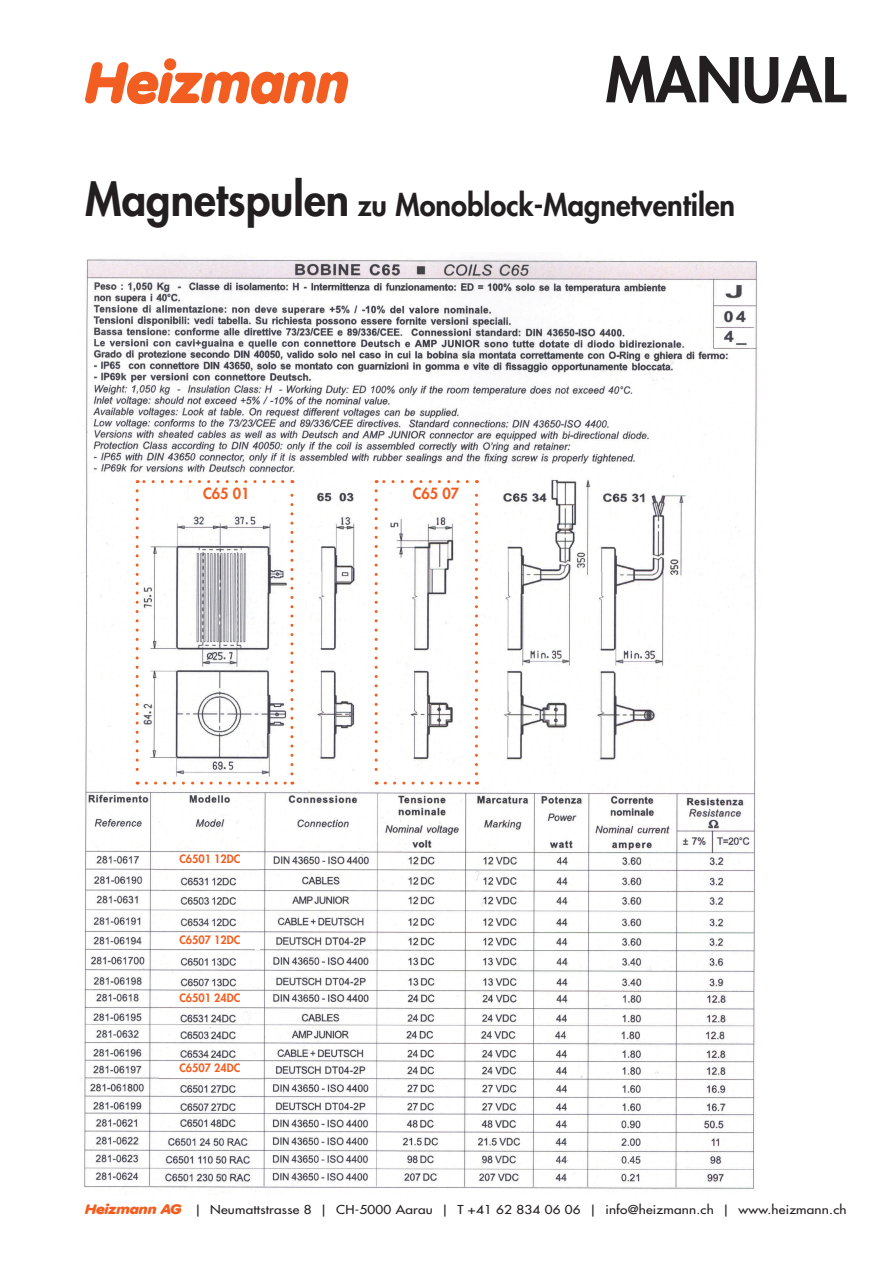
<style>
.page{position:relative;width:893px;height:1263px;background:#fff}
.page>*{position:absolute;margin:0;border:0;box-sizing:border-box;transform-origin:0 0}
.t1{font:800 60px "Futura Std";color:#231f20}
.t2{font:italic 900 57px "VAG Rounded Next";color:#f25e21}
.t3{font:800 30px "Futura Std";color:#231f20}
.t4{font:800 15px "Futura Std";color:#f25e21}
.t5{font:500 12px "Futura Std";letter-spacing:.015em;color:#231f20;scale:1.13 1}
.t6{font:800 11.25px "Futura Std";color:#f25e21}
.s1{font-size:45px}
.s2{font-family:"VAG Rounded Next";font-weight:900;font-style:italic;font-size:13.5px;color:#f25e21}
</style>
<div class="page">
<img style="left:78px;top:254px;width:681px;height:940px">
<svg style="left:136px;top:491px;width:3px;height:293px"></svg>
<svg style="left:146px;top:781px;width:147px;height:3px"></svg>
<svg style="left:290px;top:480px;width:3px;height:294px"></svg>
<svg style="left:137px;top:480px;width:146px;height:3px"></svg>
<svg style="left:375px;top:491px;width:3px;height:293px"></svg>
<svg style="left:385px;top:781px;width:92px;height:3px"></svg>
<svg style="left:475px;top:480px;width:3px;height:294px"></svg>
<svg style="left:376px;top:480px;width:91px;height:3px"></svg>
<div style="left:189px;top:487px;width:74px;height:22px;background:#fff"></div>
<div style="left:160px;top:854px;width:100px;height:15px;background:#fff"></div>
<div style="left:160px;top:934px;width:100px;height:15px;background:#fff"></div>
<div style="left:160px;top:1062px;width:100px;height:15px;background:#fff"></div>
<div style="left:160px;top:992px;width:100px;height:14px;background:#fff"></div>
<div style="left:403px;top:487px;width:66px;height:24px;background:#fff"></div>
<img style="left:155px;top:867px;width:104px;height:6px">
<img style="left:160px;top:1005px;width:103px;height:6px">
<img style="left:159px;top:1076px;width:104px;height:5px">
<img style="left:152px;top:947px;width:103px;height:6px">
<h2 class="t2" style="left:85px;top:43px;width:265px">Heizmann</h2>
<h1 class="t1" style="left:605px;top:42px;width:242px">MANUAL</h1>
<h3 class="t3" style="left:85px;top:186px;width:651px"><span class="s1">Magnetspulen</span> zu Monoblock-Magnetventilen</h3>
<p class="t4" style="left:203px;top:484px;width:48px">C65 01</p>
<p class="t6" style="left:179px;top:852px;width:62px">C6501 12DC</p>
<p class="t6" style="left:179px;top:932px;width:62px">C6507 12DC</p>
<p class="t6" style="left:179px;top:990px;width:62px">C6501 24DC</p>
<p class="t6" style="left:179px;top:1060px;width:62px">C6507 24DC</p>
<p class="t4" style="left:413px;top:484px;width:48px">C65 07</p>
<p class="t5" style="left:85px;top:1202px;width:675px"><span class="s2">Heizmann AG</span> | Neumattstrasse 8 | CH-5000 Aarau | T +41 62 834 06 06 | info@heizmann.ch | www.heizmann.ch</p>
</div>
